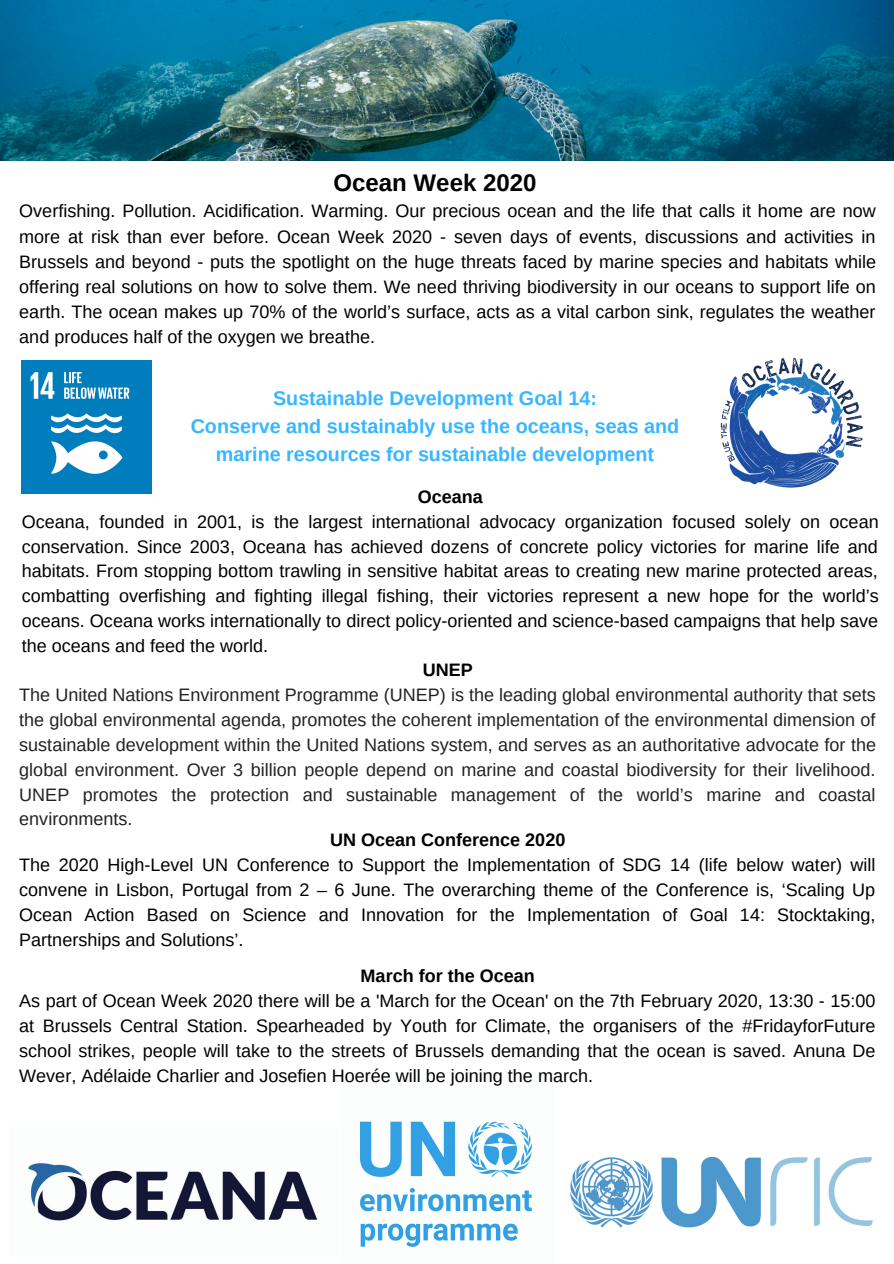
<style>
.page{position:relative;width:894px;height:1264px;background:#fff}
.page>*{position:absolute;margin:0;border:0;box-sizing:border-box;transform-origin:0 0}
.t1{font:700 24px "Arimo";color:#000}
.t2{font:700 19.8px/27.6px "Arimo";color:#38b6ff;text-align:center}
.t3{font:18px/24.9px "Arimo";color:#000;text-align:justify}
.t4{font:18px/24.9px "Arimo";color:#222;text-align:justify}
.t5{font:700 18px "Arimo";color:#000}
</style>
<div class="page">
<img style="left:22px;top:360px;width:129px;height:133px">
<img style="left:720px;top:357px;width:143px;height:131px">
<img style="left:28px;top:1163px;width:290px;height:58px">
<img style="left:0;top:0;width:893px;height:161px">
<img style="left:570px;top:1157px;width:301px;height:70px">
<img style="left:359px;top:1121px;width:174px;height:126px">
<h1 class="t1" style="left:333px;top:169px;width:204px">Ocean Week 2020</h1>
<p class="t3" style="left:19px;top:199px;width:858px">Overfishing. Pollution. Acidification. Warming. Our precious ocean and the life that calls it home are now more at risk than ever before. Ocean Week 2020 - seven days of events, discussions and activities in Brussels and beyond - puts the spotlight on the huge threats faced by marine species and habitats while offering real solutions on how to solve them. We need thriving biodiversity in our oceans to support life on earth. The ocean makes up 70% of the world’s surface, acts as a vital carbon sink, regulates the weather and produces half of the oxygen we breathe.</p>
<p class="t2" style="left:191px;top:385px;width:490px">Sustainable Development Goal 14:<br>Conserve and sustainably use the oceans, seas and marine resources for sustainable development</p>
<p class="t5" style="left:417px;top:486px;width:67px">Oceana</p>
<p class="t3" style="left:22px;top:509px;width:858px">Oceana, founded in 2001, is the largest international advocacy organization focused solely on ocean conservation. Since 2003, Oceana has achieved dozens of concrete policy victories for marine life and habitats. From stopping bottom trawling in sensitive habitat areas to creating new marine protected areas, combatting overfishing and fighting illegal fishing, their victories represent a new hope for the world’s oceans. Oceana works internationally to direct policy-oriented and science-based campaigns that help save the oceans and feed the world.</p>
<p class="t5" style="left:422px;top:659px;width:52px">UNEP</p>
<p class="t4" style="left:19px;top:682px;width:858px">The United Nations Environment Programme (UNEP) is the leading global environmental authority that sets the global environmental agenda, promotes the coherent implementation of the environmental dimension of sustainable development within the United Nations system, and serves as an authoritative advocate for the global environment. Over 3 billion people depend on marine and coastal biodiversity for their livelihood.<br>UNEP promotes the protection and sustainable management of the world’s marine and coastal environments.</p>
<p class="t5" style="left:330px;top:829px;width:237px">UN Ocean Conference 2020</p>
<p class="t3" style="left:19px;top:852px;width:857px">The 2020 High-Level UN Conference to Support the Implementation of SDG 14 (life below water) will convene in Lisbon, Portugal from 2 – 6 June. The overarching theme of the Conference is, ‘Scaling Up Ocean Action Based on Science and Innovation for the Implementation of Goal 14: Stocktaking, Partnerships and Solutions’.</p>
<p class="t5" style="left:360px;top:965px;width:176px">March for the Ocean</p>
<p class="t3" style="left:19px;top:988px;width:857px">As part of Ocean Week 2020 there will be a 'March for the Ocean' on the 7th February 2020, 13:30 - 15:00 at Brussels Central Station. Spearheaded by Youth for Climate, the organisers of the #FridayforFuture school strikes, people will take to the streets of Brussels demanding that the ocean is saved. Anuna De Wever, Adélaide Charlier and Josefien Hoerée will be joining the march.</p>
</div>
